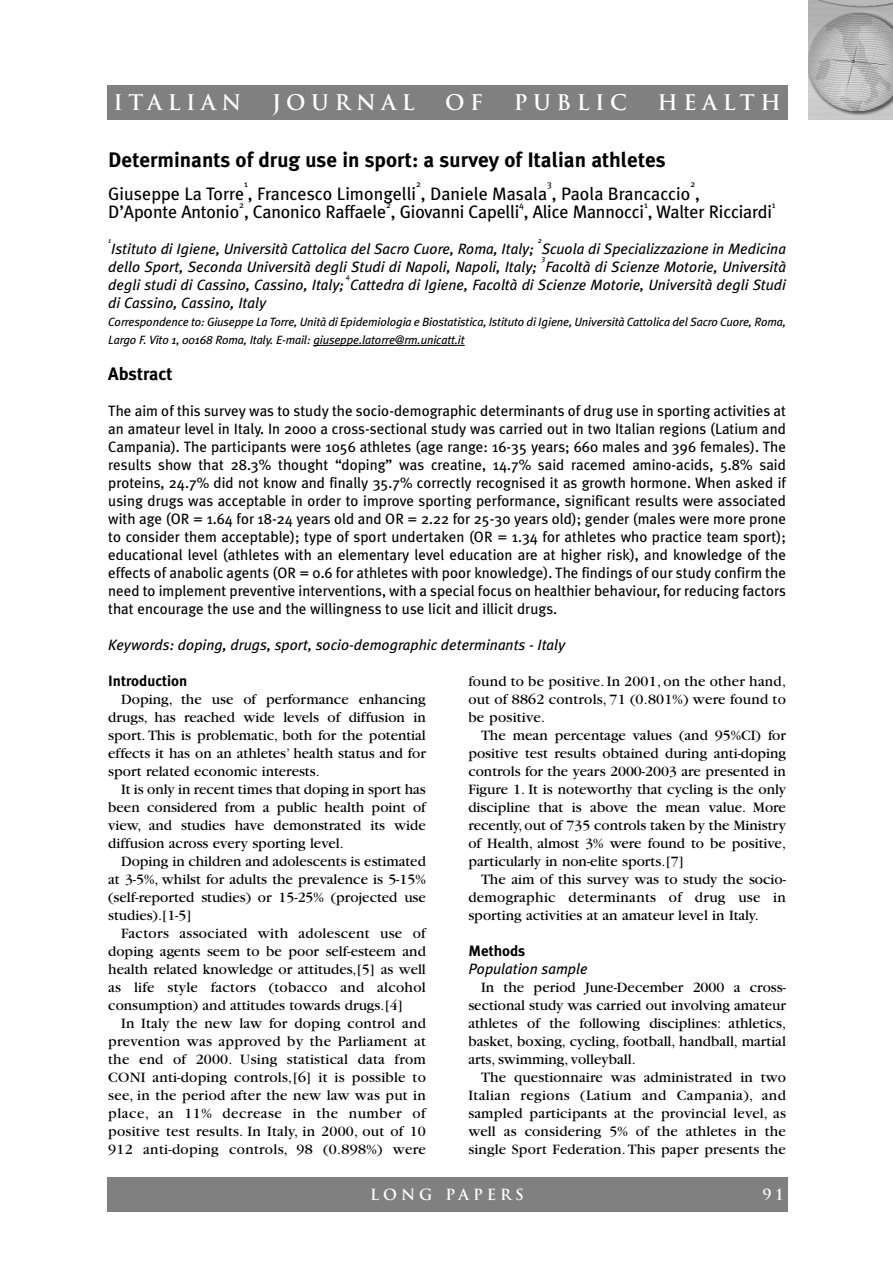
<style>
.page{position:relative;width:893px;height:1263px;background:#fff}
.page>*{position:absolute;margin:0;border:0;box-sizing:border-box;transform-origin:0 0}
.t1{font:700 21px "Meta Plus";color:#000}
.t2{font:700 21px "Trajan";letter-spacing:.265em;color:#fff}
.t3{font:18px "Meta Plus";letter-spacing:-.01em;color:#000}
.t4{font:700 18px "Meta Plus";color:#000}
.t5{font:15px/18px "Garamond";color:#000;text-align:justify}
.t6{font:15px/18px "Meta Plus";color:#000;text-align:justify}
.t7{font:italic 15px/18px "Meta Plus";color:#000;text-align:right}
.t8{font:700 15px "Meta Plus";color:#000}
.t9{font:700 15px "Trajan";letter-spacing:.265em;color:#fff}
.t10{font:italic 12px/18px "Meta Plus";letter-spacing:-.01em;color:#000}
.t11{font:9px "Meta Plus";color:#000}
.t12{font:italic 7.5px "Meta Plus";color:#000}
</style>
<div class="page">
<img style="left:808px;top:0;width:84px;height:119px">
<div style="left:107px;top:85px;width:680px;height:34px;background:#808080"></div>
<div style="left:107px;top:1178px;width:680px;height:34px;background:#808080"></div>
<hr style="left:313px;top:345px;width:76px;height:1px;background:#000">
<hr style="left:389px;top:345px;width:76px;height:1px;background:#000">
<h1 class="t2" style="left:113px;top:90px;width:130px">ITALIAN</h1>
<h1 class="t2" style="left:272px;top:90px;width:144px">JOURNAL</h1>
<h1 class="t2" style="left:445px;top:90px;width:39px">O F</h1>
<h1 class="t2" style="left:513px;top:90px;width:115px">PUBLIC</h1>
<h1 class="t2" style="left:657px;top:90px;width:125px">HEALTH</h1>
<h1 class="t1" style="left:108px;top:151px;width:559px">Determinants of drug use in sport: a survey of Italian athletes</h1>
<p class="t3" style="left:108px;top:186px;width:593px">Giuseppe La Torre , Francesco Limongelli , Daniele Masala , Paola Brancaccio ,</p>
<p class="t11" style="left:244px;top:180px;width:5px">1</p>
<p class="t11" style="left:416px;top:180px;width:6px">2</p>
<p class="t11" style="left:547px;top:180px;width:6px">3</p>
<p class="t11" style="left:690px;top:180px;width:6px">2</p>
<p class="t3" style="left:108px;top:204px;width:665px">D’Aponte Antonio , Canonico Raffaele , Giovanni Capelli , Alice Mannocci , Walter Ricciardi</p>
<p class="t11" style="left:239px;top:201px;width:6px">2</p>
<p class="t11" style="left:386px;top:201px;width:6px">2</p>
<p class="t11" style="left:519px;top:201px;width:6px">4</p>
<p class="t11" style="left:644px;top:201px;width:5px">1</p>
<p class="t11" style="left:771px;top:201px;width:5px">1</p>
<p class="t12" style="left:537px;top:237px;width:6px">2</p>
<p class="t12" style="left:108px;top:237px;width:5px">1</p>
<p class="t7" style="left:111px;top:240px;width:424px">Istituto di Igiene, Università Cattolica del Sacro Cuore, Roma, Italy;</p>
<p class="t7" style="left:541px;top:240px;width:246px">Scuola di Specializzazione in Medicina</p>
<p class="t12" style="left:541px;top:255px;width:5px">3</p>
<p class="t7" style="left:108px;top:258px;width:679px">Facoltà di Scienze Motorie, Università<br>degli studi di Cassino, Cassino, Italy; Cattedra di Igiene, Facoltà di Scienze Motorie, Università degli Studi</p>
<p class="t7" style="left:108px;top:258px;width:430px">dello Sport, Seconda Università degli Studi di Napoli, Napoli, Italy;</p>
<p class="t12" style="left:346px;top:273px;width:6px">4</p>
<p class="t7" style="left:108px;top:294px;width:159px">di Cassino, Cassino, Italy</p>
<p class="t10" style="left:108px;top:313px;width:679px">Correspondence to: Giuseppe La Torre, Unità di Epidemiologia e Biostatistica, Istituto di Igiene, Università Cattolica del Sacro Cuore, Roma,<br>Largo F. Vito 1, 00168 Roma, Italy. E-mail: giuseppe.latorre@rm.unicatt.it</p>
<p class="t4" style="left:108px;top:366px;width:66px">Abstract</p>
<p class="t6" style="left:108px;top:402px;width:679px">The aim of this survey was to study the socio-demographic determinants of drug use in sporting activities at an amateur level in Italy. In 2000 a cross-sectional study was carried out in two Italian regions (Latium and Campania). The participants were 1056 athletes (age range: 16-35 years; 660 males and 396 females). The results show that 28.3% thought “doping” was creatine, 14.7% said racemed amino-acids, 5.8% said proteins, 24.7% did not know and finally 35.7% correctly recognised it as growth hormone. When asked if using drugs was acceptable in order to improve sporting performance, significant results were associated with age (OR = 1.64 for 18-24 years old and OR = 2.22 for 25-30 years old); gender (males were more prone to consider them acceptable); type of sport undertaken (OR = 1.34 for athletes who practice team sport); educational level (athletes with an elementary level education are at higher risk), and knowledge of the effects of anabolic agents (OR = 0.6 for athletes with poor knowledge). The findings of our study confirm the need to implement preventive interventions, with a special focus on healthier behaviour, for reducing factors that encourage the use and the willingness to use licit and illicit drugs.</p>
<p class="t7" style="left:108px;top:636px;width:458px">Keywords: doping, drugs, sport, socio-demographic determinants - Italy</p>
<p class="t8" style="left:108px;top:674px;width:80px">Introduction</p>
<p class="t5" style="left:108px;top:691px;width:319px;text-indent:13px">Doping, the use of performance enhancing drugs, has reached wide levels of diffusion in sport. This is problematic, both for the potential effects it has on an athletes’ health status and for sport related economic interests.</p>
<p class="t5" style="left:108px;top:781px;width:319px;text-indent:13px">It is only in recent times that doping in sport has been considered from a public health point of view, and studies have demonstrated its wide diffusion across every sporting level.</p>
<p class="t5" style="left:108px;top:853px;width:319px;text-indent:13px">Doping in children and adolescents is estimated at 3-5%, whilst for adults the prevalence is 5-15% (self-reported studies) or 15-25% (projected use studies).[1-5]</p>
<p class="t5" style="left:108px;top:925px;width:319px;text-indent:13px">Factors associated with adolescent use of doping agents seem to be poor self-esteem and health related knowledge or attitudes,[5] as well as life style factors (tobacco and alcohol consumption) and attitudes towards drugs.[4]</p>
<p class="t5" style="left:108px;top:1015px;width:319px;text-indent:13px">In Italy the new law for doping control and prevention was approved by the Parliament at the end of 2000. Using statistical data from CONI anti-doping controls,[6] it is possible to see, in the period after the new law was put in place, an 11% decrease in the number of positive test results. In Italy, in 2000, out of 10<br>912 anti-doping controls, 98 (0.898%) were</p>
<p class="t5" style="left:468px;top:673px;width:319px">found to be positive. In 2001, on the other hand, out of 8862 controls, 71 (0.801%) were found to be positive.</p>
<p class="t5" style="left:468px;top:727px;width:319px;text-indent:13px">The mean percentage values (and 95%CI) for positive test results obtained during anti-doping controls for the years 2000-2003 are presented in Figure 1. It is noteworthy that cycling is the only discipline that is above the mean value. More recently, out of 735 controls taken by the Ministry of Health, almost 3% were found to be positive, particularly in non-elite sports.[7]</p>
<p class="t5" style="left:468px;top:871px;width:319px;text-indent:13px">The aim of this survey was to study the socio&shy;demographic determinants of drug use in sporting activities at an amateur level in Italy.</p>
<p class="t8" style="left:468px;top:944px;width:58px">Methods</p>
<p class="t7" style="left:468px;top:960px;width:121px">Population sample</p>
<p class="t5" style="left:468px;top:979px;width:319px;text-indent:13px">In the period June-December 2000 a cross&shy;sectional study was carried out involving amateur athletes of the following disciplines: athletics, basket, boxing, cycling, football, handball, martial arts, swimming, volleyball.</p>
<p class="t5" style="left:468px;top:1069px;width:319px;text-indent:13px">The questionnaire was administrated in two Italian regions (Latium and Campania), and sampled participants at the provincial level, as well as considering 5% of the athletes in the single Sport Federation. This paper presents the</p>
<p class="t9" style="left:370px;top:1186px;width:155px">LONG PAPERS</p>
<p class="t9" style="left:762px;top:1186px;width:22px">9 1</p>
</div>
